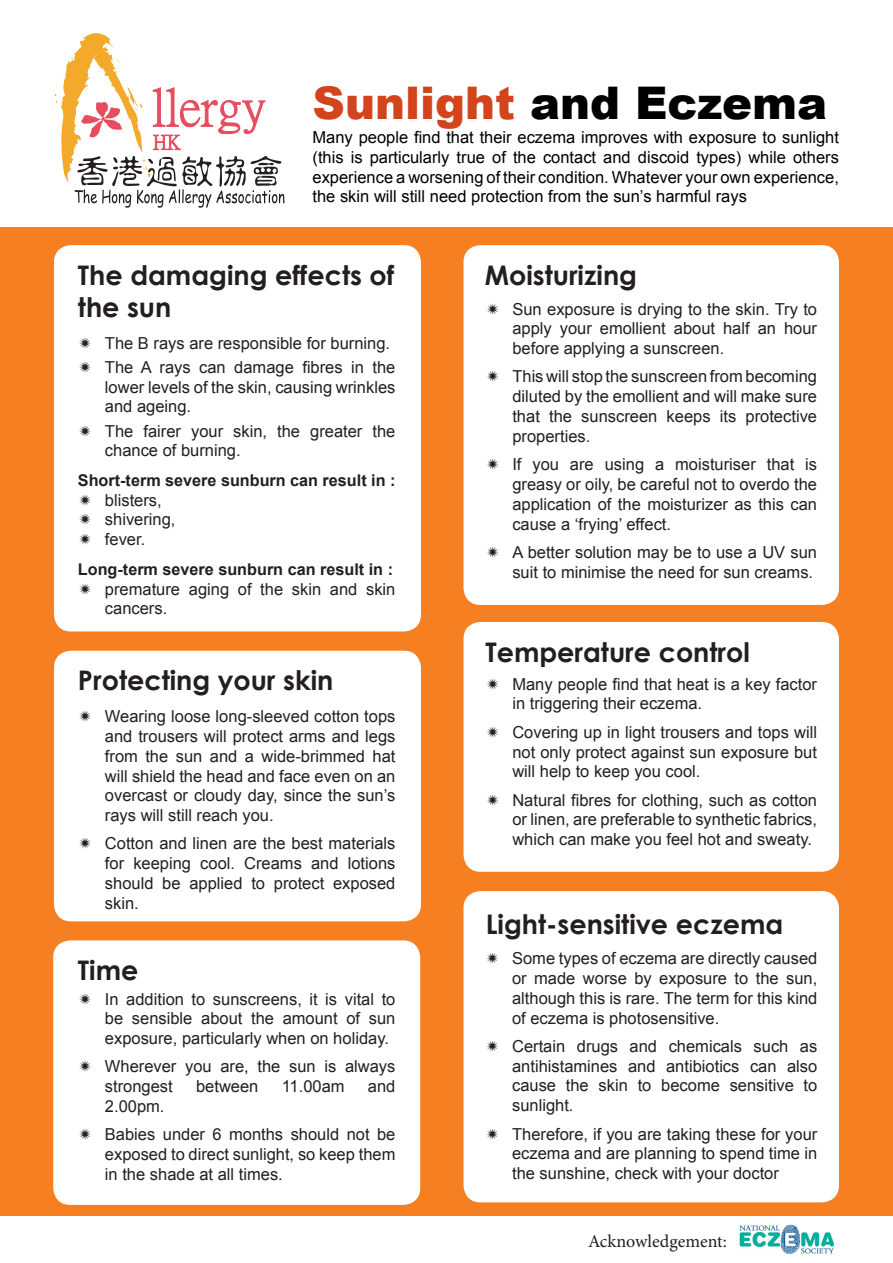
<style>
.page{position:relative;width:893px;height:1263px;background:#fff}
.page>*{position:absolute;margin:0;border:0;box-sizing:border-box;transform-origin:0 0}
.t1{font:900 45px "Arial";color:#000}
.t2{font:700 27px/32.4px "Century Gothic";color:#231f20}
.t3{font:18px "Minion Pro";color:#231f20}
.t4{font:16.5px/19.8px "Arial";color:#231f20;text-align:justify}
.t5{font:16.5px/19.8px "Arial";color:#000;text-align:justify}
.t6{font:700 16.2px "Arial";color:#231f20}
.s1{color:#d3441c}
</style>
<div class="page">
<div style="left:0;top:227px;width:893px;height:989px;background:#f57f21"></div>
<div style="left:54px;top:245px;width:367px;height:386px;background:#fff;border-radius:17px"></div>
<div style="left:463px;top:245px;width:376px;height:360px;background:#fff;border-radius:17px"></div>
<div style="left:463px;top:622px;width:376px;height:250px;background:#fff;border-radius:17px"></div>
<div style="left:54px;top:651px;width:367px;height:270px;background:#fff;border-radius:17px"></div>
<svg style="left:54px;top:33px;width:230px;height:175px"></svg>
<div style="left:53px;top:940px;width:367px;height:265px;background:#fff;border-radius:17px"></div>
<div style="left:463px;top:891px;width:376px;height:311px;background:#fff;border-radius:17px"></div>
<img style="left:739px;top:1224px;width:95px;height:30px">
<p class="t1" style="left:313px;top:70px;width:516px"><span class="s1">Sunlight</span> and Eczema</p>
<p class="t5" style="left:313px;top:127px;width:528px">Many people find that their eczema improves with exposure to sunlight (this is particularly true of the contact and discoid types) while others experience a worsening of their condition. Whatever your own experience, the skin will still need protection from the sun’s harmful rays</p>
<p class="t2" style="left:78px;top:258px;width:318px">The damaging effects of the sun</p>
<p class="t4" style="left:105px;top:333px;width:287px">The B rays are responsible for burning.</p>
<p class="t4" style="left:105px;top:357px;width:292px">The A rays can damage fibres in the lower levels of the skin, causing wrinkles and ageing.</p>
<p class="t4" style="left:105px;top:421px;width:292px">The fairer your skin, the greater the chance of burning.</p>
<p class="t6" style="left:78px;top:469px;width:319px">Short-term severe sunburn can result in :</p>
<p class="t4" style="left:105px;top:490px;width:58px">blisters,</p>
<p class="t4" style="left:105px;top:510px;width:72px">shivering,</p>
<p class="t4" style="left:105px;top:530px;width:42px">fever.</p>
<p class="t6" style="left:78px;top:558px;width:317px">Long-term severe sunburn can result in :</p>
<p class="t4" style="left:105px;top:579px;width:292px">premature aging of the skin and skin cancers.</p>
<p class="t2" style="left:78px;top:663px;width:257px">Protecting your skin</p>
<p class="t4" style="left:105px;top:707px;width:292px">Wearing loose long-sleeved cotton tops and trousers will protect arms and legs from the sun and a wide-brimmed hat will shield the head and face even on an overcast or cloudy day, since the sun’s rays will still reach you.</p>
<p class="t4" style="left:105px;top:834px;width:292px">Cotton and linen are the best materials for keeping cool. Creams and lotions should be applied to protect exposed skin.</p>
<p class="t2" style="left:485px;top:258px;width:154px">Moisturizing</p>
<p class="t4" style="left:512px;top:299px;width:306px">Sun exposure is drying to the skin. Try to apply your emollient about half an hour before applying a sunscreen.</p>
<p class="t4" style="left:512px;top:367px;width:306px">This will stop the sunscreen from becoming diluted by the emollient and will make sure that the sunscreen keeps its protective properties.</p>
<p class="t4" style="left:512px;top:455px;width:306px">If you are using a moisturiser that is greasy or oily, be careful not to overdo the application of the moisturizer as this can cause a ‘frying’ effect.</p>
<p class="t4" style="left:512px;top:542px;width:306px">A better solution may be to use a UV sun suit to minimise the need for sun creams.</p>
<p class="t2" style="left:485px;top:636px;width:266px">Temperature control</p>
<p class="t4" style="left:512px;top:674px;width:306px">Many people find that heat is a key factor in triggering their eczema.</p>
<p class="t4" style="left:512px;top:722px;width:306px">Covering up in light trousers and tops will not only protect against sun exposure but will help to keep you cool.</p>
<p class="t4" style="left:512px;top:790px;width:306px">Natural fibres for clothing, such as cotton or linen, are preferable to synthetic fabrics, which can make you feel hot and sweaty.</p>
<p class="t2" style="left:486px;top:908px;width:299px">Light-sensitive eczema</p>
<p class="t2" style="left:78px;top:953px;width:62px">Time</p>
<p class="t4" style="left:512px;top:948px;width:307px">Some types of eczema are directly caused or made worse by exposure to the sun, although this is rare. The term for this kind of eczema is photosensitive.</p>
<p class="t4" style="left:512px;top:1036px;width:307px">Certain drugs and chemicals such as antihistamines and antibiotics can also cause the skin to become sensitive to sunlight.</p>
<p class="t4" style="left:512px;top:1124px;width:307px">Therefore, if you are taking these for your eczema and are planning to spend time in the sunshine, check with your doctor</p>
<p class="t4" style="left:105px;top:989px;width:292px">In addition to sunscreens, it is vital to be sensible about the amount of sun exposure, particularly when on holiday.</p>
<p class="t4" style="left:105px;top:1057px;width:292px">Wherever you are, the sun is always strongest</p>
<p class="t4" style="left:196px;top:1077px;width:64px">between</p>
<p class="t4" style="left:282px;top:1077px;width:64px">11.00am</p>
<p class="t4" style="left:368px;top:1077px;width:29px">and</p>
<p class="t4" style="left:105px;top:1096px;width:61px">2.00pm.</p>
<p class="t4" style="left:105px;top:1125px;width:292px">Babies under 6 months should not be exposed to direct sunlight, so keep them in the shade at all times.</p>
<p class="t3" style="left:588px;top:1229px;width:140px">Acknowledgement:</p>
</div>
